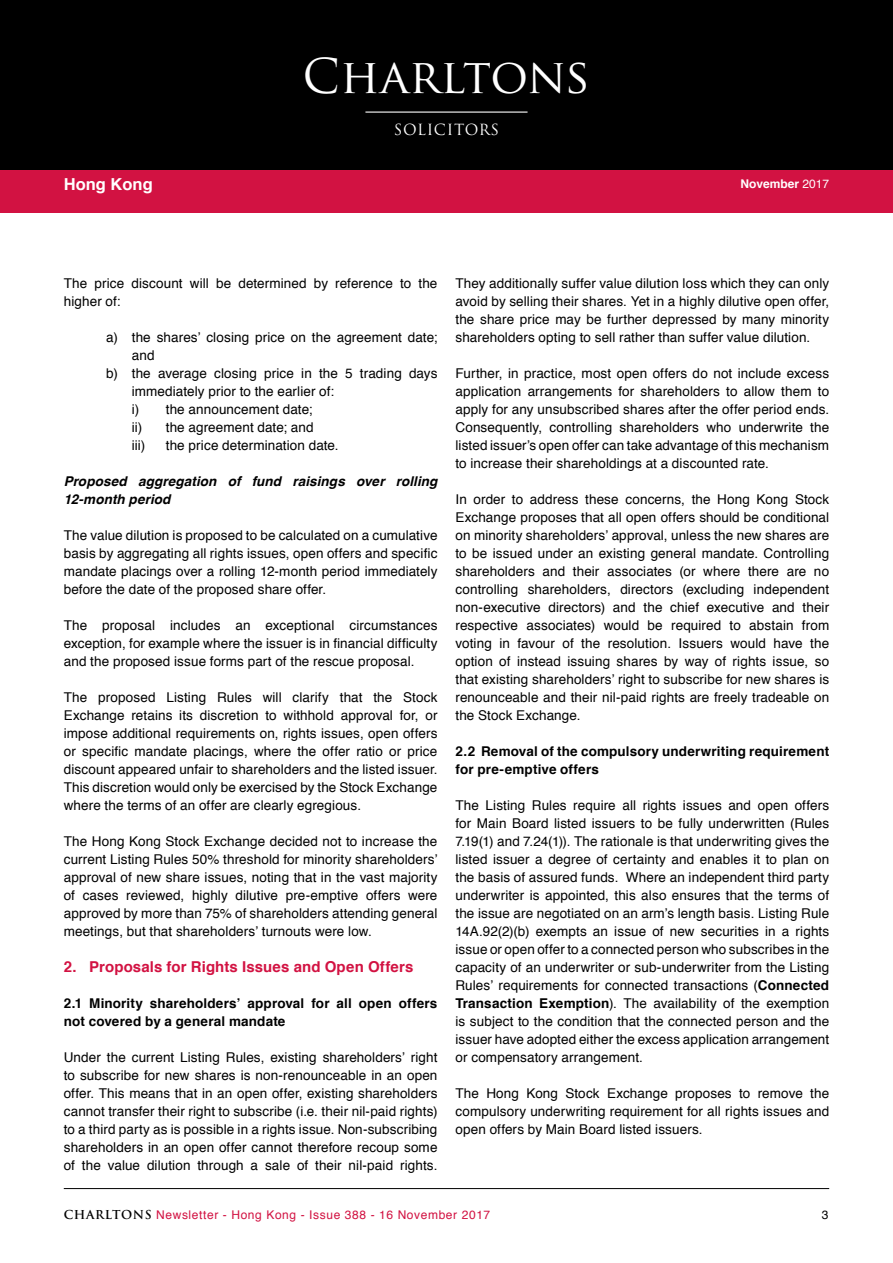
<style>
.page{position:relative;width:893px;height:1263px;background:#fff}
.page>*{position:absolute;margin:0;border:0;box-sizing:border-box;transform-origin:0 0}
.t1{font:46.8px "Trajan Pro";color:#fff}
.t2{font:700 16.5px "Helvetica";color:#fff}
.t3{font:700 15px "Helvetica";letter-spacing:.005em;color:#d21242}
.t4{font:15px "Trajan Pro";letter-spacing:.04em;color:#fff}
.t5{font:13.5px/18px "Helvetica";letter-spacing:.01em;color:#000;text-align:justify}
.t6{font:700 13.5px/18px "Helvetica";letter-spacing:.01em;color:#000}
.t7{font:italic 700 13.5px/18px "Helvetica";letter-spacing:.005em;color:#000}
.t8{font:12px "Helvetica";letter-spacing:.05em;color:#d21242}
.t9{font:700 12px "Helvetica";color:#fff}
.t10{font:12px "Helvetica";color:#000}
.s1{font-weight:400}
.s2{font-weight:700}
.s3{font-family:"Trajan Pro";font-weight:700;color:#000}
</style>
<div class="page">
<div style="left:0;top:194px;width:893px;height:19px;background:#d21242"></div>
<hr style="left:64px;top:1188px;width:765px;height:1px;background:#000">
<div style="left:0;top:0;width:893px;height:170px;background:#000"></div>
<div style="left:0;top:170px;width:893px;height:32px;background:#d21242"></div>
<hr style="left:365px;top:112px;width:162px;height:1px;background:#fff">
<p class="t2" style="left:64px;top:171px;width:90px">Hong Kong</p>
<h1 class="t1" style="left:303px;top:47px;width:289px">Charltons</h1>
<p class="t4" style="left:394px;top:120px;width:107px">SOLICITORS</p>
<p class="t9" style="left:740px;top:174px;width:90px">November <span class="s1">2017</span></p>
<p class="t5" style="left:64px;top:275px;width:375px">The price discount will be determined by reference to the higher of:</p>
<p class="t5" style="left:106px;top:329px;width:333px">a) the shares’ closing price on the agreement date;</p>
<p class="t5" style="left:132px;top:347px;width:24px">and</p>
<p class="t5" style="left:106px;top:365px;width:333px">b) the average closing price in the 5 trading days</p>
<p class="t5" style="left:132px;top:383px;width:204px">immediately prior to the earlier of:</p>
<p class="t5" style="left:132px;top:401px;width:182px">i) the announcement date;</p>
<p class="t5" style="left:132px;top:419px;width:183px">ii) the agreement date; and</p>
<p class="t5" style="left:132px;top:437px;width:15px">iii)</p>
<p class="t5" style="left:166px;top:437px;width:174px">the price determination date.</p>
<p class="t7" style="left:64px;top:472px;width:375px">Proposed aggregation of fund raisings over rolling<br>12-month period</p>
<p class="t5" style="left:64px;top:527px;width:375px">The value dilution is proposed to be calculated on a cumulative basis by aggregating all rights issues, open offers and specific mandate placings over a rolling 12-month period immediately before the date of the proposed share offer.</p>
<p class="t5" style="left:64px;top:617px;width:375px">The proposal includes an exceptional circumstances exception, for example where the issuer is in financial difficulty and the proposed issue forms part of the rescue proposal.</p>
<p class="t5" style="left:64px;top:689px;width:375px">The proposed Listing Rules will clarify that the Stock Exchange retains its discretion to withhold approval for, or impose additional requirements on, rights issues, open offers or specific mandate placings, where the offer ratio or price discount appeared unfair to shareholders and the listed issuer.<br>This discretion would only be exercised by the Stock Exchange where the terms of an offer are clearly egregious.</p>
<p class="t5" style="left:64px;top:833px;width:375px">The Hong Kong Stock Exchange decided not to increase the current Listing Rules 50% threshold for minority shareholders’ approval of new share issues, noting that in the vast majority of cases reviewed, highly dilutive pre-emptive offers were approved by more than 75% of shareholders attending general meetings, but that shareholders’ turnouts were low.</p>
<p class="t3" style="left:64px;top:955px;width:351px">2. Proposals for Rights Issues and Open Offers</p>
<p class="t6" style="left:64px;top:994px;width:375px">2.1 Minority shareholders’ approval for all open offers not covered by a general mandate</p>
<p class="t5" style="left:64px;top:1049px;width:375px">Under the current Listing Rules, existing shareholders’ right to subscribe for new shares is non-renounceable in an open offer. This means that in an open offer, existing shareholders cannot transfer their right to subscribe (i.e. their nil-paid rights) to a third party as is possible in a rights issue. Non-subscribing shareholders in an open offer cannot therefore recoup some of the value dilution through a sale of their nil-paid rights.</p>
<p class="t5" style="left:455px;top:275px;width:375px">They additionally suffer value dilution loss which they can only avoid by selling their shares. Yet in a highly dilutive open offer, the share price may be further depressed by many minority shareholders opting to sell rather than suffer value dilution.</p>
<p class="t5" style="left:455px;top:365px;width:375px">Further, in practice, most open offers do not include excess application arrangements for shareholders to allow them to apply for any unsubscribed shares after the offer period ends.<br>Consequently, controlling shareholders who underwrite the listed issuer’s open offer can take advantage of this mechanism to increase their shareholdings at a discounted rate.</p>
<p class="t5" style="left:455px;top:491px;width:375px">In order to address these concerns, the Hong Kong Stock Exchange proposes that all open offers should be conditional on minority shareholders’ approval, unless the new shares are to be issued under an existing general mandate. Controlling shareholders and their associates (or where there are no controlling shareholders, directors (excluding independent non-executive directors) and the chief executive and their respective associates) would be required to abstain from voting in favour of the resolution. Issuers would have the option of instead issuing shares by way of rights issue, so that existing shareholders’ right to subscribe for new shares is renounceable and their nil-paid rights are freely tradeable on the Stock Exchange.</p>
<p class="t6" style="left:455px;top:742px;width:375px">2.2 Removal of the compulsory underwriting requirement for pre-emptive offers</p>
<p class="t5" style="left:455px;top:797px;width:375px">The Listing Rules require all rights issues and open offers for Main Board listed issuers to be fully underwritten (Rules 7.19(1) and 7.24(1)). The rationale is that underwriting gives the listed issuer a degree of certainty and enables it to plan on the basis of assured funds. Where an independent third party underwriter is appointed, this also ensures that the terms of the issue are negotiated on an arm’s length basis. Listing Rule 14A.92(2)(b) exempts an issue of new securities in a rights issue or open offer to a connected person who subscribes in the capacity of an underwriter or sub-underwriter from the Listing Rules’ requirements for connected transactions (<span class="s2">Connected Transaction Exemption</span>). The availability of the exemption is subject to the condition that the connected person and the issuer have adopted either the excess application arrangement or compensatory arrangement.</p>
<p class="t5" style="left:455px;top:1085px;width:375px">The Hong Kong Stock Exchange proposes to remove the compulsory underwriting requirement for all rights issues and open offers by Main Board listed issuers.</p>
<p class="t8" style="left:64px;top:1206px;width:428px"><span class="s3">CHARLTONS</span> Newsletter - Hong Kong - Issue 388 - 16 November 2017</p>
<p class="t10" style="left:822px;top:1206px;width:8px">3</p>
</div>
